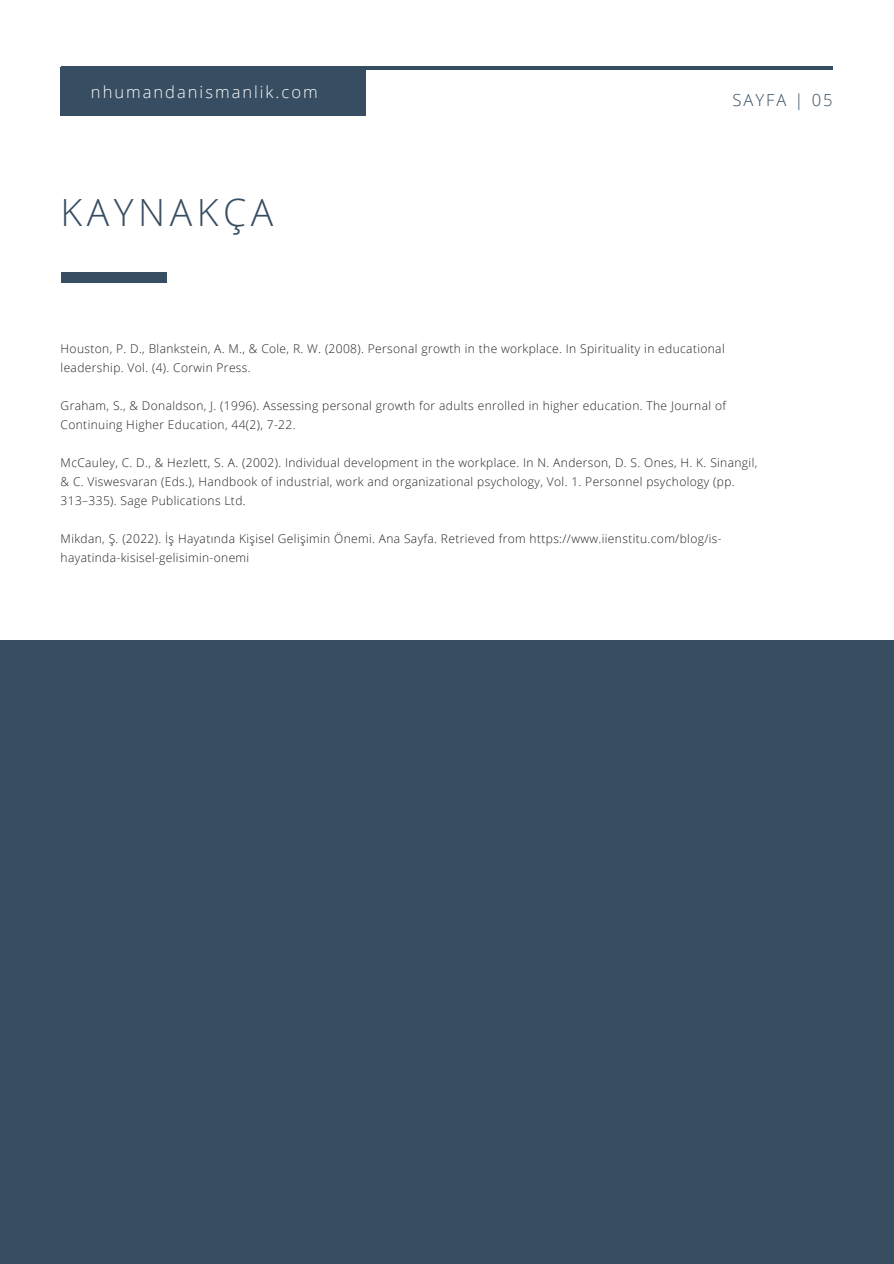
<style>
.page{position:relative;width:894px;height:1264px;background:#fff}
.page>*{position:absolute;margin:0;border:0;box-sizing:border-box;transform-origin:0 0}
.t1{font:300 37.5px "Open Sans";letter-spacing:.12em;color:#364d62}
.t2{font:300 16.5px "Open Sans";letter-spacing:.12em;color:#fff}
.t3{font:300 16.5px "Open Sans";letter-spacing:.12em;color:#364d62}
.t4{font:300 12px/19px "Open Sans";letter-spacing:.03em;color:#222}
</style>
<div class="page">
<hr style="left:61px;top:66px;width:771px;height:4px;background:#364d62">
<div style="left:61px;top:68px;width:305px;height:47px;background:#364d62"></div>
<div style="left:61px;top:272px;width:105px;height:10px;background:#364d62"></div>
<div style="left:0;top:640px;width:893px;height:623px;background:#364d62"></div>
<p class="t2" style="left:91px;top:81px;width:228px">nhumandanismanlik.com</p>
<p class="t1" style="left:61px;top:186px;width:214px">KAYNAKÇA</p>
<p class="t3" style="left:732px;top:88px;width:102px">SAYFA | 05</p>
<p class="t4" style="left:61px;top:338px;width:665px">Houston, P. D., Blankstein, A. M., &amp; Cole, R. W. (2008). Personal growth in the workplace. In Spirituality in educational leadership. Vol. (4). Corwin Press.</p>
<p class="t4" style="left:61px;top:395px;width:666px">Graham, S., &amp; Donaldson, J. (1996). Assessing personal growth for adults enrolled in higher education. The Journal of<br>Continuing Higher Education, 44(2), 7-22.</p>
<p class="t4" style="left:61px;top:452px;width:698px">McCauley, C. D., &amp; Hezlett, S. A. (2002). Individual development in the workplace. In N. Anderson, D. S. Ones, H. K. Sinangil, &amp; C. Viswesvaran (Eds.), Handbook of industrial, work and organizational psychology, Vol. 1. Personnel psychology (pp.<br>313–335). Sage Publications Ltd.</p>
<p class="t4" style="left:61px;top:528px;width:662px">Mikdan, Ş. (2022). İş Hayatında Kişisel Gelişimin Önemi. Ana Sayfa. Retrieved from https://www.iienstitu.com/blog/is&shy;hayatinda-kisisel-gelisimin-onemi</p>
</div>
